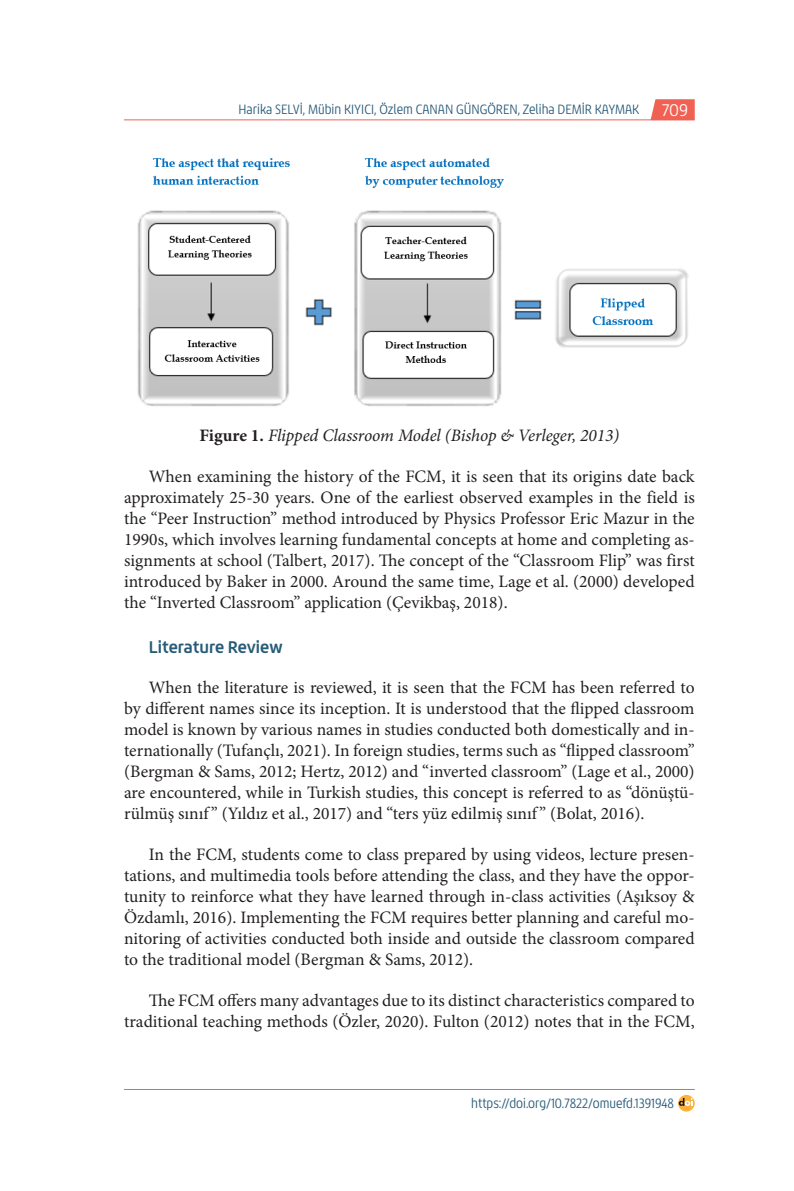
<style>
.page{position:relative;width:794px;height:1191px;background:#fff}
.page>*{position:absolute;margin:0;border:0;box-sizing:border-box;transform-origin:0 0}
.ANA_METİN{font:17.5px/21px "Minion Pro";color:#231f20;text-align:justify}
.ANA_METİN-2{font:italic 17.5px "Minion Pro";letter-spacing:-.005em;color:#231f20}
.ARA_BASLIK{font:17.5px "Chypre Nor Bol";color:#285b77}
.t1{font:17.5px "Chypre Nor Boo";color:#fff}
.t2{font:14px "Chypre Con Boo";color:#285b77}
.s1{font-weight:700;font-style:normal}
</style>
<div class="page">
<svg style="left:650px;top:99px;width:44px;height:21px"></svg>
<hr style="left:124px;top:120px;width:570px;height:1px;background:#f16153">
<hr style="left:124px;top:1089px;width:570px;height:1px;background:#f16153">
<svg style="left:678px;top:1095px;width:16px;height:16px"></svg>
<svg style="left:679px;top:1098px;width:13px;height:8px"></svg>
<img style="left:137px;top:158px;width:552px;height:249px">
<p class="t2" style="left:238px;top:101px;width:402px">Harika SELVİ, Mübin KIYICI, Özlem CANAN GÜNGÖREN, Zeliha DEMİR KAYMAK</p>
<p class="t1" style="left:662px;top:100px;width:28px">709</p>
<p class="ANA_METİN-2" style="left:199px;top:424px;width:421px"><span class="s1">Figure 1.</span> Flipped Classroom Model (Bishop &amp; Verleger, 2013)</p>
<p class="ANA_METİN" style="left:124px;top:466px;width:572px;text-indent:25px">When examining the history of the FCM, it is seen that its origins date back approximately 25-30 years. One of the earliest observed examples in the field is the “Peer Instruction” method introduced by Physics Professor Eric Mazur in the 1990s, which involves learning fundamental concepts at home and completing as&shy;signments at school (Talbert, 2017). The concept of the “Classroom Flip” was first introduced by Baker in 2000. Around the same time, Lage et al. (2000) developed the “Inverted Classroom” application (Çevikbaş, 2018).</p>
<p class="ARA_BASLIK" style="left:149px;top:636px;width:135px">Literature Review</p>
<p class="ANA_METİN" style="left:124px;top:677px;width:572px;text-indent:25px">When the literature is reviewed, it is seen that the FCM has been referred to by different names since its inception. It is understood that the flipped classroom model is known by various names in studies conducted both domestically and in&shy;ternationally (Tufançlı, 2021). In foreign studies, terms such as “flipped classroom” (Bergman &amp; Sams, 2012; Hertz, 2012) and “inverted classroom” (Lage et al., 2000) are encountered, while in Turkish studies, this concept is referred to as “dönüştü&shy;rülmüş sınıf ” (Yıldız et al., 2017) and “ters yüz edilmiş sınıf ” (Bolat, 2016).</p>
<p class="ANA_METİN" style="left:124px;top:844px;width:572px;text-indent:25px">In the FCM, students come to class prepared by using videos, lecture presen&shy;tations, and multimedia tools before attending the class, and they have the oppor&shy;tunity to reinforce what they have learned through in-class activities (Aşıksoy &amp; Özdamlı, 2016). Implementing the FCM requires better planning and careful mo&shy;nitoring of activities conducted both inside and outside the classroom compared to the traditional model (Bergman &amp; Sams, 2012).</p>
<p class="ANA_METİN" style="left:124px;top:990px;width:572px;text-align:right">The FCM offers many advantages due to its distinct characteristics compared to traditional teaching methods (Özler, 2020). Fulton (2012) notes that in the FCM,</p>
<p class="t2" style="left:471px;top:1095px;width:204px">https://doi.org/10.7822/omuefd.1391948</p>
</div>
